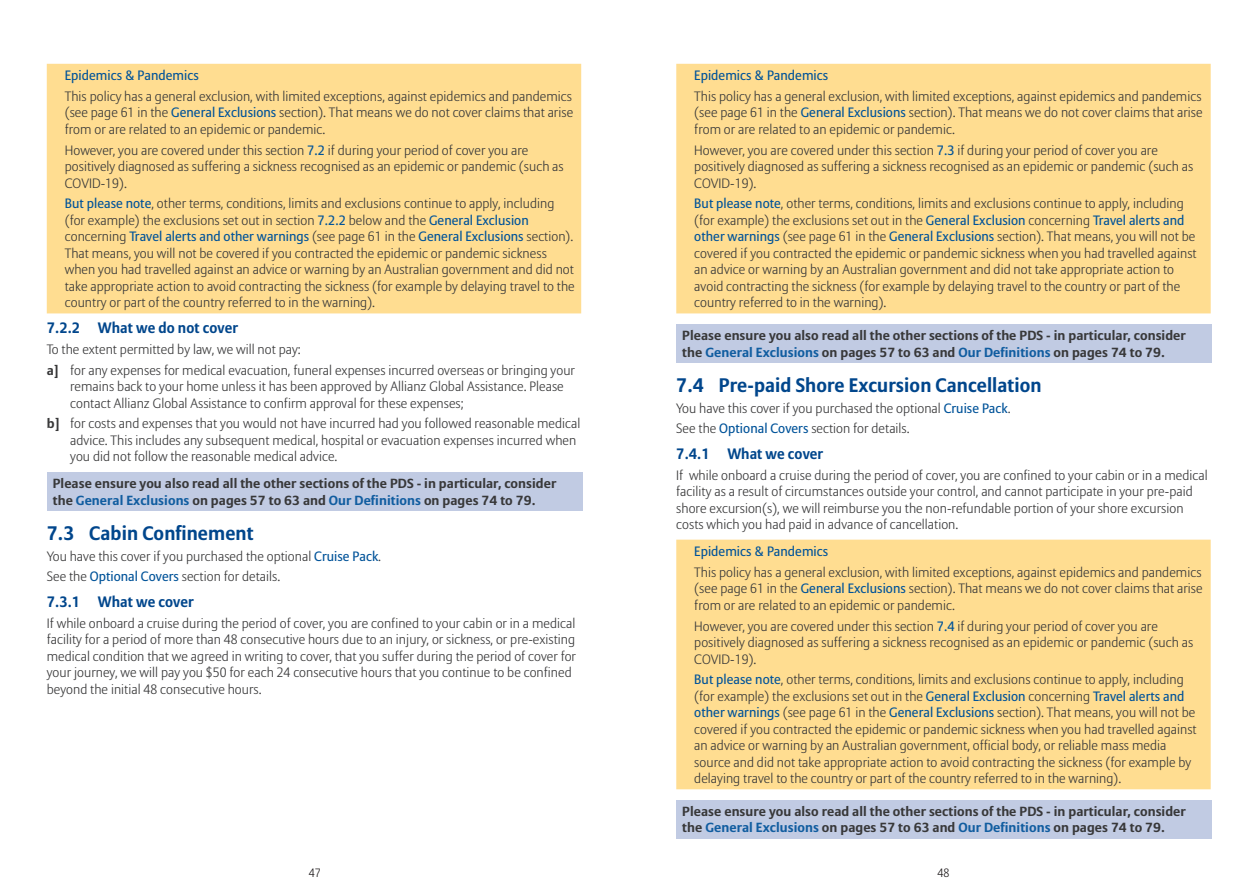
<style>
.page{position:relative;width:1259px;height:893px;background:#fff}
.page>*{position:absolute;margin:0;border:0;box-sizing:border-box;transform-origin:0 0}
.t1{font:700 19.5px "Allianz Sans";letter-spacing:.005em;color:#01468c}
.t2{font:700 15px "Allianz Sans";letter-spacing:.005em;color:#01468c}
.t3{font:300 13.5px/16.5px "Allianz Sans";letter-spacing:.005em;color:#383839}
.t4{font:13.5px "Allianz Sans";letter-spacing:.005em;color:#015399}
.t5{font:700 13.2px/16.5px "Allianz Sans";letter-spacing:.005em;color:#383839;scale:1.08 1}
.t6{font:300 12px "Allianz Sans";color:#231f20}
.s1{font-weight:400;color:#015399}
.s2{font-weight:700;font-size:13.2px}
.s3{color:#115da0}
</style>
<div class="page">
<div style="left:47px;top:64px;width:534px;height:249px;background:#ffdd91"></div>
<div style="left:47px;top:472px;width:536px;height:39px;background:#c1cbe3"></div>
<div style="left:676px;top:64px;width:534px;height:249px;background:#ffdd91"></div>
<div style="left:676px;top:324px;width:536px;height:39px;background:#c1cbe3"></div>
<div style="left:676px;top:540px;width:534px;height:249px;background:#ffdd91"></div>
<div style="left:676px;top:799px;width:536px;height:39px;background:#c1cbe3"></div>
<p class="t4" style="left:65px;top:67px;width:135px">Epidemics &amp; Pandemics</p>
<p class="t3" style="left:65px;top:88px;width:510px;text-align:justify">This policy has a general exclusion, with limited exceptions, against epidemics and pandemics (see page 61 in the <span class="s1">General Exclusions</span> section). That means we do not cover claims that arise from or are related to an epidemic or pandemic.</p>
<p class="t3" style="left:65px;top:142px;width:500px">However, you are covered under this section <span class="s1">7.2</span> if during your period of cover you are positively diagnosed as suffering a sickness recognised as an epidemic or pandemic (such as<br>COVID-19).</p>
<p class="t3" style="left:65px;top:195px;width:511px"><span class="s1">But please note</span>, other terms, conditions, limits and exclusions continue to apply, including (for example) the exclusions set out in section <span class="s1">7.2.2</span> below and the <span class="s1">General Exclusion </span>concerning <span class="s1">Travel alerts and other warnings</span> (see page 61 in the <span class="s1">General Exclusions</span> section).<br>That means, you will not be covered if you contracted the epidemic or pandemic sickness when you had travelled against an advice or warning by an Australian government and did not take appropriate action to avoid contracting the sickness (for example by delaying travel to the country or part of the country referred to in the warning).</p>
<p class="t2" style="left:47px;top:319px;width:193px">7.2.2 What we do not cover</p>
<p class="t3" style="left:47px;top:339px;width:530px;line-height:20.7px">To the extent permitted by law, we will not pay:<br><span class="s2">a]</span> for any expenses for medical evacuation, funeral expenses incurred overseas or bringing your</p>
<p class="t3" style="left:70px;top:378px;width:495px">remains back to your home unless it has been approved by Allianz Global Assistance. Please contact Allianz Global Assistance to confirm approval for these expenses;</p>
<p class="t3" style="left:70px;top:415px;width:512px;text-indent:-23px"><span class="s2">b]</span> for costs and expenses that you would not have incurred had you followed reasonable medical advice. This includes any subsequent medical, hospital or evacuation expenses incurred when you did not follow the reasonable medical advice.</p>
<p class="t5" style="left:53px;top:475px;width:468px">Please ensure you also read all the other sections of the PDS - in particular, consider the <span class="s3">General Exclusions</span> on pages 57 to 63 and <span class="s3">Our Definitions</span> on pages 74 to 79.</p>
<h1 class="t1" style="left:47px;top:521px;width:208px">7.3 Cabin Confinement</h1>
<p class="t3" style="left:47px;top:545px;width:336px;line-height:20.7px">You have this cover if you purchased the optional <span class="s1">Cruise Pack</span>.<br>See the <span class="s1">Optional Covers</span> section for details.</p>
<p class="t2" style="left:47px;top:593px;width:148px">7.3.1 What we cover</p>
<p class="t3" style="left:47px;top:615px;width:531px">If while onboard a cruise during the period of cover, you are confined to your cabin or in a medical facility for a period of more than 48 consecutive hours due to an injury, or sickness, or pre-existing medical condition that we agreed in writing to cover, that you suffer during the period of cover for your journey, we will pay you $50 for each 24 consecutive hours that you continue to be confined beyond the initial 48 consecutive hours.</p>
<p class="t4" style="left:694px;top:67px;width:135px">Epidemics &amp; Pandemics</p>
<p class="t3" style="left:694px;top:88px;width:510px;text-align:justify">This policy has a general exclusion, with limited exceptions, against epidemics and pandemics (see page 61 in the <span class="s1">General Exclusions</span> section). That means we do not cover claims that arise from or are related to an epidemic or pandemic.</p>
<p class="t3" style="left:694px;top:142px;width:500px">However, you are covered under this section <span class="s1">7.3</span> if during your period of cover you are positively diagnosed as suffering a sickness recognised as an epidemic or pandemic (such as<br>COVID-19).</p>
<p class="t3" style="left:694px;top:195px;width:504px"><span class="s1">But please note</span>, other terms, conditions, limits and exclusions continue to apply, including (for example) the exclusions set out in the <span class="s1">General Exclusion</span> concerning <span class="s1">Travel alerts and other warnings</span> (see page 61 in the <span class="s1">General Exclusions</span> section). That means, you will not be covered if you contracted the epidemic or pandemic sickness when you had travelled against an advice or warning by an Australian government and did not take appropriate action to avoid contracting the sickness (for example by delaying travel to the country or part of the country referred to in the warning).</p>
<p class="t5" style="left:682px;top:327px;width:468px">Please ensure you also read all the other sections of the PDS - in particular, consider the <span class="s3">General Exclusions</span> on pages 57 to 63 and <span class="s3">Our Definitions</span> on pages 74 to 79.</p>
<h1 class="t1" style="left:676px;top:373px;width:367px">7.4 Pre-paid Shore Excursion Cancellation</h1>
<p class="t3" style="left:676px;top:397px;width:336px;line-height:20.7px">You have this cover if you purchased the optional <span class="s1">Cruise Pack</span>.<br>See the <span class="s1">Optional Covers</span> section for details.</p>
<p class="t2" style="left:676px;top:445px;width:148px">7.4.1 What we cover</p>
<p class="t3" style="left:676px;top:467px;width:533px">If while onboard a cruise during the period of cover, you are confined to your cabin or in a medical facility as a result of circumstances outside your control, and cannot participate in your pre-paid shore excursion(s), we will reimburse you the non-refundable portion of your shore excursion costs which you had paid in advance of cancellation.</p>
<p class="t4" style="left:694px;top:543px;width:135px">Epidemics &amp; Pandemics</p>
<p class="t3" style="left:694px;top:564px;width:510px;text-align:justify">This policy has a general exclusion, with limited exceptions, against epidemics and pandemics (see page 61 in the <span class="s1">General Exclusions</span> section). That means we do not cover claims that arise from or are related to an epidemic or pandemic.</p>
<p class="t3" style="left:694px;top:617px;width:500px">However, you are covered under this section <span class="s1">7.4</span> if during your period of cover you are positively diagnosed as suffering a sickness recognised as an epidemic or pandemic (such as<br>COVID-19).</p>
<p class="t3" style="left:694px;top:671px;width:504px"><span class="s1">But please note</span>, other terms, conditions, limits and exclusions continue to apply, including (for example) the exclusions set out in the <span class="s1">General Exclusion</span> concerning <span class="s1">Travel alerts and other warnings</span> (see page 61 in the <span class="s1">General Exclusions</span> section). That means, you will not be covered if you contracted the epidemic or pandemic sickness when you had travelled against an advice or warning by an Australian government, official body, or reliable mass media source and did not take appropriate action to avoid contracting the sickness (for example by delaying travel to the country or part of the country referred to in the warning).</p>
<p class="t5" style="left:682px;top:803px;width:468px">Please ensure you also read all the other sections of the PDS - in particular, consider the <span class="s3">General Exclusions</span> on pages 57 to 63 and <span class="s3">Our Definitions</span> on pages 74 to 79.</p>
<p class="t6" style="left:309px;top:865px;width:13px">47</p>
<p class="t6" style="left:937px;top:865px;width:13px">48</p>
</div>
